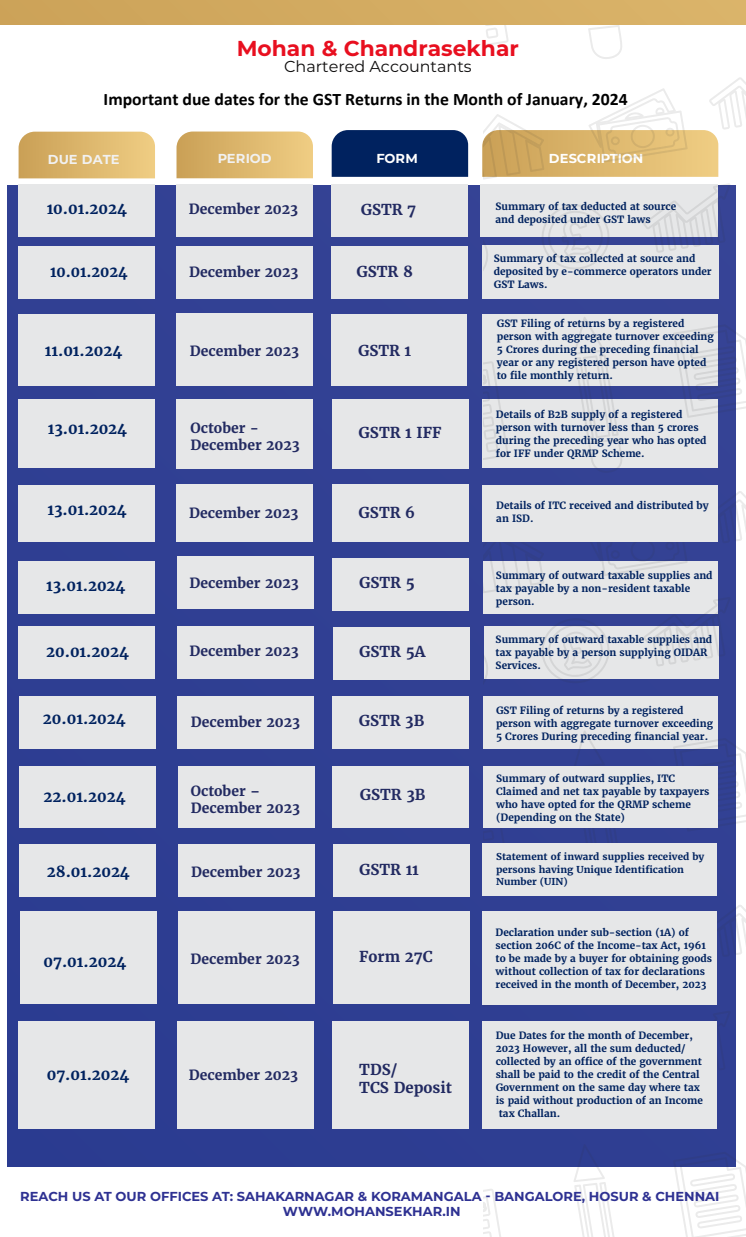
<style>
.page{position:relative;width:746px;height:1237px;background:#fff}
.page>*{position:absolute;margin:0;border:0;box-sizing:border-box;transform-origin:0 0}
.t1{font:700 21.6px "Montserrat";color:#e80f1f}
.t2{font:700 17.5px "Calibri";color:#000}
.t3{font:15.9px "Montserrat";color:#0f0e0e}
.t4{font:700 15px "Merriweather";color:#00225f}
.t5{font:700 15px/18px "Merriweather";color:#222a61}
.t6{font:700 15px "Merriweather";color:#00225f;scale:.96 1}
.t7{font:700 14px/16.8px "Merriweather";color:#222a61}
.t8{font:700 13px/15.6px "Montserrat";color:#2e3192;text-align:center}
.t9{font:700 13px "Montserrat";color:#fff}
.t10{font:700 13px "Montserrat";letter-spacing:.005em;color:#f1f1f1}
.t11{font:700 10px/13px "Merriweather";color:#00225f}
.t12{font:700 9.5px/12.3px "Merriweather";color:#00225f}
</style>
<div class="page">
<div style="left:8px;top:185px;width:727px;height:981px;background:#2f3f93"></div>
<svg style="left:19px;top:132px;width:136px;height:46px;background:#ddb76e"></svg>
<svg style="left:176px;top:132px;width:137px;height:46px;background:#ddb86f"></svg>
<div style="left:331px;top:130px;width:137px;height:47px;background:#00225f"></div>
<div style="left:19px;top:184px;width:136px;height:53px;background:#e6e7e8"></div>
<div style="left:19px;top:246px;width:136px;height:52px;background:#e6e7e8"></div>
<div style="left:19px;top:314px;width:136px;height:71px;background:#e6e7e8"></div>
<div style="left:18px;top:399px;width:137px;height:69px;background:#e6e7e8"></div>
<div style="left:176px;top:246px;width:137px;height:53px;background:#e6e7e8"></div>
<div style="left:331px;top:246px;width:136px;height:52px;background:#e6e7e8"></div>
<div style="left:18px;top:562px;width:137px;height:52px;background:#e6e7e8"></div>
<div style="left:18px;top:626px;width:137px;height:52px;background:#e6e7e8"></div>
<div style="left:19px;top:696px;width:136px;height:53px;background:#e6e7e8"></div>
<div style="left:176px;top:313px;width:137px;height:72px;background:#e6e7e8"></div>
<div style="left:176px;top:399px;width:137px;height:69px;background:#e6e7e8"></div>
<div style="left:177px;top:556px;width:136px;height:53px;background:#e6e7e8"></div>
<div style="left:178px;top:626px;width:136px;height:53px;background:#e6e7e8"></div>
<div style="left:178px;top:696px;width:136px;height:53px;background:#e6e7e8"></div>
<div style="left:331px;top:314px;width:135px;height:71px;background:#e6e7e8"></div>
<div style="left:332px;top:399px;width:136px;height:69px;background:#e6e7e8"></div>
<div style="left:332px;top:558px;width:136px;height:53px;background:#e6e7e8"></div>
<div style="left:333px;top:627px;width:136px;height:53px;background:#e6e7e8"></div>
<div style="left:332px;top:696px;width:136px;height:53px;background:#e6e7e8"></div>
<div style="left:176px;top:184px;width:137px;height:53px;background:#e6e7e8"></div>
<div style="left:331px;top:184px;width:136px;height:53px;background:#e6e7e8"></div>
<svg style="left:483px;top:25px;width:262px;height:1212px"></svg>
<div style="left:18px;top:485px;width:137px;height:57px;background:#e6e7e8"></div>
<div style="left:176px;top:484px;width:137px;height:58px;background:#e6e7e8"></div>
<div style="left:332px;top:484px;width:136px;height:58px;background:#e6e7e8"></div>
<div style="left:482px;top:485px;width:235px;height:57px;background:#e6e7e8"></div>
<div style="left:19px;top:766px;width:137px;height:62px;background:#e6e7e8"></div>
<div style="left:178px;top:766px;width:136px;height:62px;background:#e6e7e8"></div>
<div style="left:332px;top:766px;width:137px;height:62px;background:#e6e7e8"></div>
<div style="left:483px;top:766px;width:234px;height:62px;background:#e6e7e8"></div>
<div style="left:19px;top:844px;width:137px;height:52px;background:#e6e7e8"></div>
<div style="left:178px;top:844px;width:137px;height:52px;background:#e6e7e8"></div>
<div style="left:482px;top:843px;width:234px;height:52px;background:#e6e7e8"></div>
<div style="left:333px;top:844px;width:136px;height:52px;background:#e6e7e8"></div>
<div style="left:20px;top:911px;width:136px;height:92px;background:#e6e7e8"></div>
<div style="left:179px;top:911px;width:136px;height:92px;background:#e6e7e8"></div>
<div style="left:333px;top:911px;width:136px;height:92px;background:#e6e7e8"></div>
<div style="left:482px;top:911px;width:234px;height:93px;background:#e6e7e8"></div>
<div style="left:18px;top:1021px;width:137px;height:107px;background:#e6e7e8"></div>
<div style="left:177px;top:1021px;width:137px;height:107px;background:#e6e7e8"></div>
<div style="left:332px;top:1021px;width:136px;height:107px;background:#e6e7e8"></div>
<div style="left:482px;top:1021px;width:234px;height:107px;background:#e6e7e8"></div>
<div style="left:0;top:0;width:745px;height:25px;background:#d3ab61"></div>
<h1 class="t1" style="left:237px;top:33px;width:283px">Mohan &amp; Chandrasekhar</h1>
<h3 class="t3" style="left:284px;top:56px;width:189px">Chartered Accountants</h3>
<h2 class="t2" style="left:104px;top:86px;width:525px">Important due dates for the GST Returns in the Month of January, 2024</h2>
<h3 class="t10" style="left:48px;top:150px;width:73px">DUE DATE</h3>
<h3 class="t10" style="left:218px;top:149px;width:55px">PERIOD</h3>
<h3 class="t9" style="left:376px;top:149px;width:43px">FORM</h3>
<h3 class="t9" style="left:548px;top:149px;width:96px">DESCRIPTION</h3>
<h3 class="t4" style="left:47px;top:199px;width:82px">10.01.2024</h3>
<h3 class="t6" style="left:50px;top:262px;width:82px">10.01.2024</h3>
<h3 class="t4" style="left:45px;top:340px;width:79px">11.01.2024</h3>
<h3 class="t4" style="left:48px;top:418px;width:81px">13.01.2024</h3>
<h3 class="t7" style="left:189px;top:200px;width:111px">December 2023</h3>
<h3 class="t7" style="left:189px;top:264px;width:111px">December 2023</h3>
<h3 class="t7" style="left:190px;top:342px;width:111px">December 2023</h3>
<h3 class="t7" style="left:190px;top:419px;width:111px">October -<br>December 2023</h3>
<h3 class="t5" style="left:360px;top:200px;width:57px">GSTR 7</h3>
<h3 class="t5" style="left:356px;top:263px;width:58px">GSTR 8</h3>
<h3 class="t5" style="left:358px;top:341px;width:55px">GSTR 1</h3>
<h3 class="t5" style="left:358px;top:424px;width:84px">GSTR 1 IFF</h3>
<p class="t11" style="left:495px;top:200px;width:182px">Summary of tax deducted at source and deposited under GST laws</p>
<p class="t11" style="left:493px;top:252px;width:219px">Summary of tax collected at source and deposited by e-commerce operators under<br>GST Laws.</p>
<p class="t11" style="left:496px;top:317px;width:218px">GST Filing of returns by a registered person with aggregate turnover exceeding 5 Crores during the preceding financial year or any registered person have opted to file monthly return.</p>
<p class="t11" style="left:495px;top:408px;width:212px">Details of B2B supply of a registered person with turnover less than 5 crores during the preceding year who has opted for IFF under QRMP Scheme.</p>
<h3 class="t4" style="left:47px;top:500px;width:81px">13.01.2024</h3>
<h3 class="t7" style="left:189px;top:504px;width:111px">December 2023</h3>
<h3 class="t5" style="left:358px;top:503px;width:58px">GSTR 6</h3>
<p class="t11" style="left:496px;top:499px;width:214px">Details of ITC received and distributed by an ISD.</p>
<h3 class="t4" style="left:46px;top:576px;width:81px">13.01.2024</h3>
<h3 class="t7" style="left:189px;top:574px;width:111px">December 2023</h3>
<h3 class="t5" style="left:359px;top:573px;width:57px">GSTR 5</h3>
<h3 class="t4" style="left:46px;top:642px;width:84px">20.01.2024</h3>
<h3 class="t7" style="left:189px;top:643px;width:111px">December 2023</h3>
<h3 class="t5" style="left:359px;top:643px;width:68px">GSTR 5A</h3>
<h3 class="t4" style="left:43px;top:709px;width:84px">20.01.2024</h3>
<h3 class="t7" style="left:191px;top:713px;width:111px">December 2023</h3>
<h3 class="t5" style="left:358px;top:712px;width:67px">GSTR 3B</h3>
<h3 class="t4" style="left:44px;top:786px;width:84px">22.01.2024</h3>
<h3 class="t7" style="left:191px;top:783px;width:71px">October –</h3>
<h3 class="t5" style="left:359px;top:785px;width:67px">GSTR 3B</h3>
<h3 class="t7" style="left:191px;top:799px;width:111px">December 2023</h3>
<h3 class="t4" style="left:47px;top:862px;width:84px">28.01.2024</h3>
<h3 class="t5" style="left:359px;top:861px;width:61px">GSTR 11</h3>
<h3 class="t7" style="left:191px;top:863px;width:111px">December 2023</h3>
<h3 class="t4" style="left:44px;top:952px;width:84px">07.01.2024</h3>
<h3 class="t5" style="left:359px;top:948px;width:75px">Form 27C</h3>
<h3 class="t7" style="left:190px;top:950px;width:111px">December 2023</h3>
<h3 class="t4" style="left:47px;top:1065px;width:84px">07.01.2024</h3>
<h3 class="t5" style="left:359px;top:1060px;width:94px">TDS/<br>TCS Deposit</h3>
<h3 class="t7" style="left:189px;top:1066px;width:111px">December 2023</h3>
<p class="t11" style="left:495px;top:569px;width:218px">Summary of outward taxable supplies and tax payable by a non-resident taxable person.</p>
<p class="t11" style="left:495px;top:632px;width:218px">Summary of outward taxable supplies and tax payable by a person supplying OIDAR<br>Services.</p>
<p class="t11" style="left:496px;top:704px;width:218px">GST Filing of returns by a registered person with aggregate turnover exceeding<br>5 Crores During preceding financial year.</p>
<p class="t11" style="left:496px;top:772px;width:215px">Summary of outward supplies, ITC<br>Claimed and net tax payable by taxpayers who have opted for the QRMP scheme (Depending on the State)</p>
<p class="t12" style="left:496px;top:851px;width:210px">Statement of inward supplies received by persons having Unique Identification<br>Number (UIN)</p>
<p class="t11" style="left:495px;top:926px;width:218px">Declaration under sub-section (1A) of section 206C of the Income-tax Act, 1961 to be made by a buyer for obtaining goods without collection of tax for declarations received in the month of December, 2023</p>
<p class="t11" style="left:495px;top:1028px;width:198px">Due Dates for the month of December,</p>
<p class="t11" style="left:495px;top:1041px;width:191px">2023 However, all the sum deducted/</p>
<p class="t11" style="left:495px;top:1054px;width:207px">collected by an office of the government</p>
<p class="t11" style="left:495px;top:1067px;width:205px">shall be paid to the credit of the Central</p>
<p class="t11" style="left:495px;top:1080px;width:206px">Government on the same day where tax</p>
<p class="t11" style="left:495px;top:1093px;width:209px">is paid without production of an Income</p>
<p class="t11" style="left:498px;top:1106px;width:63px">tax Challan.</p>
<h3 class="t8" style="left:20px;top:1187px;width:700px">REACH US AT OUR OFFICES AT: SAHAKARNAGAR &amp; KORAMANGALA - BANGALORE, HOSUR &amp; CHENNAI<br>WWW.MOHANSEKHAR.IN</h3>
</div>
